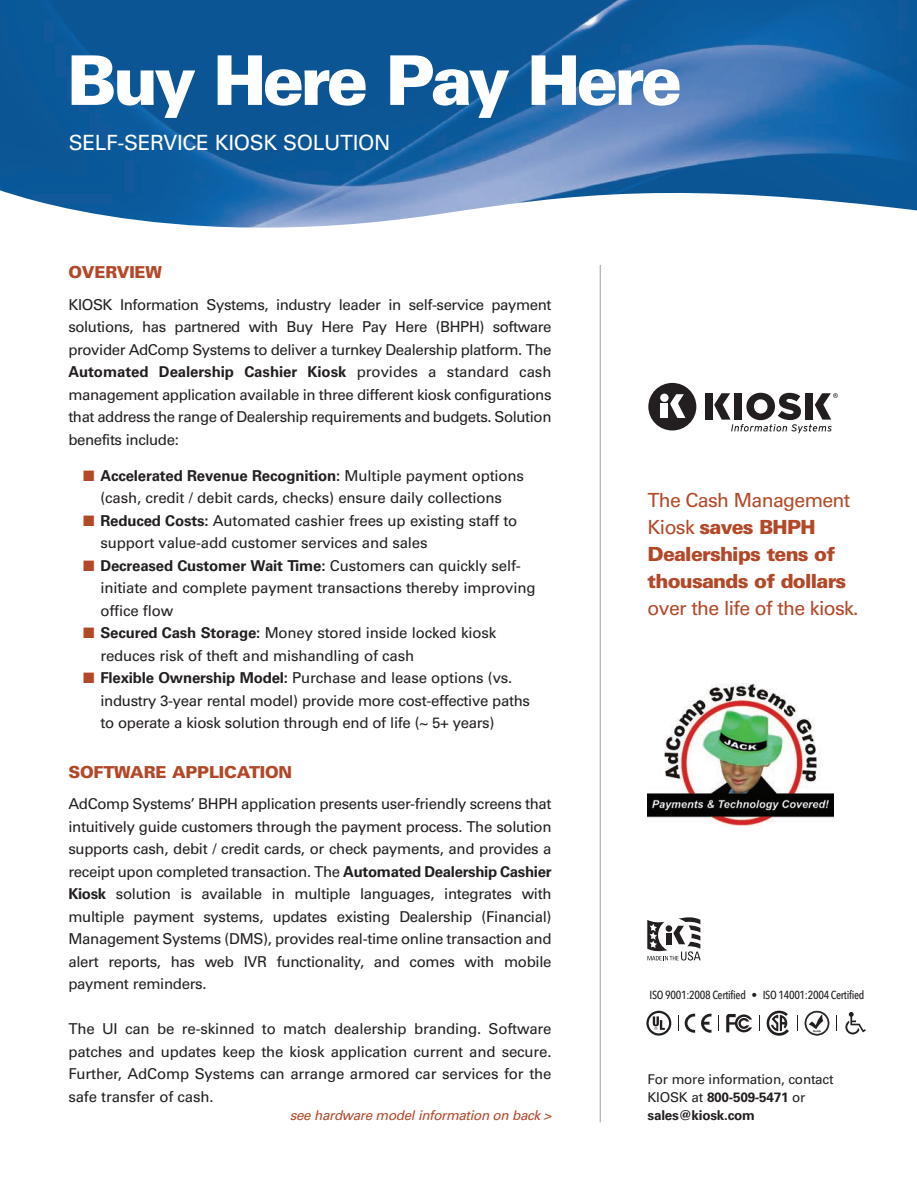
<style>
.page{position:relative;width:917px;height:1187px;background:#fff}
.page>*{position:absolute;margin:0;border:0;box-sizing:border-box;transform-origin:0 0}
.t1{font:900 68.55px "Univers";letter-spacing:-.06em;color:#fff}
.t2{font:21px "Univers";letter-spacing:-.015em;color:#fff}
.t3{font:900 19.5px/27px "Univers";letter-spacing:-.04em;color:#b34828}
.t4{font:19.5px "Univers";letter-spacing:-.035em;color:#b34828}
.t5{font:900 16.5px "Univers";letter-spacing:-.015em;color:#b34828}
.t6{font:15px/22.5px "Univers";letter-spacing:-.01em;color:#231f20}
.t7{font:13.5px/18px "Univers";letter-spacing:-.015em;color:#231f20}
.t8{font:italic 13.5px "Univers";letter-spacing:-.03em;color:#b34828}
.t9{font:500 11.55px "Avenir Next Condensed";letter-spacing:-.025em;color:#231f20}
.s1{font-weight:700}
.s2{color:#b34828}
.s3{font-weight:400}
</style>
<div class="page">
<img style="left:0;top:0;width:917px;height:228px">
<div style="left:648px;top:383px;width:48px;height:47px;background:#231f20;border-radius:50%"></div>
<div style="left:661px;top:404px;width:7px;height:14px;background:#fff"></div>
<svg style="left:670px;top:394px;width:15px;height:24px"></svg>
<div style="left:660px;top:394px;width:8px;height:8px;background:#fff;border-radius:50%"></div>
<div style="left:705px;top:393px;width:7px;height:27px;background:#231f20"></div>
<svg style="left:714px;top:393px;width:124px;height:40px"></svg>
<svg style="left:646px;top:1011px;width:25px;height:24px"></svg>
<svg style="left:685px;top:1014px;width:10px;height:19px"></svg>
<svg style="left:701px;top:1014px;width:10px;height:19px"></svg>
<svg style="left:726px;top:1014px;width:26px;height:18px"></svg>
<svg style="left:678px;top:1015px;width:1px;height:16px"></svg>
<svg style="left:718px;top:1015px;width:1px;height:16px"></svg>
<svg style="left:804px;top:1011px;width:25px;height:24px"></svg>
<svg style="left:766px;top:1010px;width:23px;height:26px"></svg>
<svg style="left:836px;top:1015px;width:1px;height:16px"></svg>
<svg style="left:797px;top:1015px;width:1px;height:16px"></svg>
<svg style="left:759px;top:1015px;width:1px;height:16px"></svg>
<svg style="left:845px;top:1012px;width:21px;height:22px"></svg>
<hr style="left:600px;top:265px;width:1px;height:857px;background:#a8a9ad">
<svg style="left:647px;top:917px;width:54px;height:43px"></svg>
<div style="left:666px;top:925px;width:6px;height:7px;background:#231f20;border-radius:50%"></div>
<img style="left:648px;top:683px;width:185px;height:142px">
<h1 class="t1" style="left:67px;top:37px;width:616px">Buy Here Pay Here</h1>
<h2 class="t2" style="left:69px;top:131px;width:323px">SELF-SERVICE KIOSK SOLUTION</h2>
<p class="t5" style="left:68px;top:262px;width:95px">OVERVIEW</p>
<p class="t6" style="left:68px;top:293px;width:485px;text-align:justify">KIOSK Information Systems, industry leader in self-service payment solutions, has partnered with Buy Here Pay Here (BHPH) software provider AdComp Systems to deliver a turnkey Dealership platform. The <span class="s1">Automated Dealership Cashier Kiosk</span> provides a standard cash management application available in three different kiosk configurations that address the range of Dealership requirements and budgets. Solution benefits include:</p>
<p class="t6" style="left:83px;top:464px;width:442px;text-align:center"><span class="s2">■</span> <span class="s1">Accelerated Revenue Recognition:</span> Multiple payment options (cash, credit / debit cards, checks) ensure daily collections</p>
<p class="t6" style="left:100px;top:509px;width:418px;text-indent:-17px"><span class="s2">■</span> <span class="s1">Reduced Costs:</span> Automated cashier frees up existing staff to support value-add customer services and sales</p>
<p class="t6" style="left:100px;top:554px;width:437px;text-indent:-17px"><span class="s2">■</span> <span class="s1">Decreased Customer Wait Time:</span> Customers can quickly self&shy;initiate and complete payment transactions thereby improving office flow</p>
<p class="t6" style="left:100px;top:622px;width:397px;text-indent:-17px"><span class="s2">■</span> <span class="s1">Secured Cash Storage:</span> Money stored inside locked kiosk reduces risk of theft and mishandling of cash</p>
<p class="t6" style="left:100px;top:667px;width:431px;text-indent:-17px"><span class="s2">■</span> <span class="s1">Flexible Ownership Model:</span> Purchase and lease options (vs. industry 3-year rental model) provide more cost-effective paths to operate a kiosk solution through end of life (~ 5+ years)</p>
<p class="t5" style="left:68px;top:762px;width:225px">SOFTWARE APPLICATION</p>
<p class="t6" style="left:68px;top:793px;width:485px;text-align:justify">AdComp Systems’ BHPH application presents user-friendly screens that intuitively guide customers through the payment process. The solution supports cash, debit / credit cards, or check payments, and provides a receipt upon completed transaction. The <span class="s1">Automated Dealership Cashier Kiosk</span> solution is available in multiple languages, integrates with multiple payment systems, updates existing Dealership (Financial)<br>Management Systems (DMS), provides real-time online transaction and alert reports, has web IVR functionality, and comes with mobile payment reminders.</p>
<p class="t6" style="left:68px;top:1018px;width:485px;text-align:justify">The UI can be re-skinned to match dealership branding. Software patches and updates keep the kiosk application current and secure.<br>Further, AdComp Systems can arrange armored car services for the safe transfer of cash.</p>
<p class="t8" style="left:290px;top:1107px;width:263px">see hardware model information on back &gt;</p>
<h3 class="t3" style="left:647px;top:487px;width:204px"><span class="s3">The Cash Management<br>Kiosk</span> saves BHPH<br>Dealerships tens of thousands of dollars</h3>
<h3 class="t4" style="left:647px;top:597px;width:213px">over the life of the kiosk.</h3>
<p class="t9" style="left:649px;top:988px;width:216px">ISO 9001:2008 Certified • ISO 14001:2004 Certified</p>
<p class="t7" style="left:647px;top:1070px;width:188px">For more information, contact<br>KIOSK at <span class="s1">800-509-5471</span> or <span class="s1">sales@kiosk.com</span></p>
</div>
